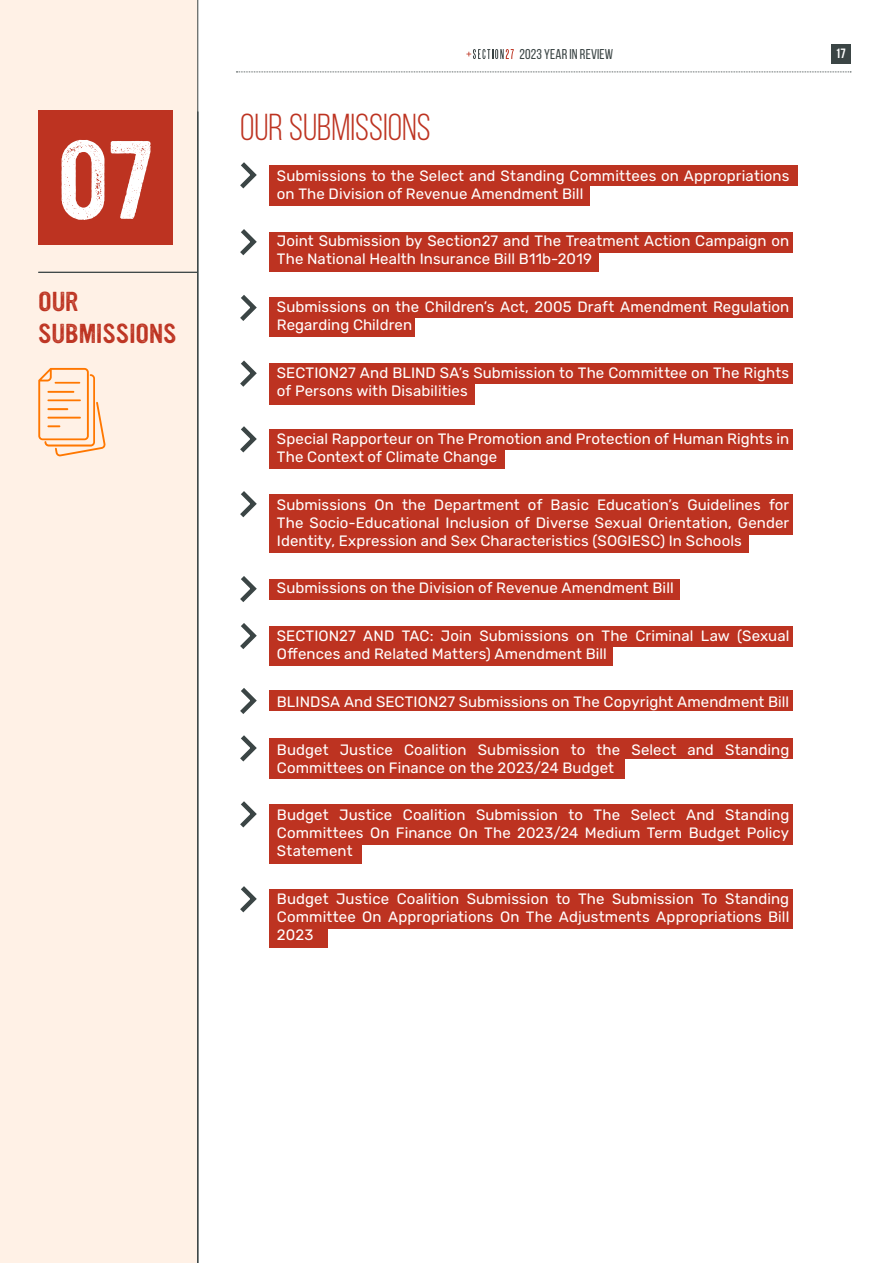
<style>
.page{position:relative;width:893px;height:1263px;background:#fff}
.page>*{position:absolute;margin:0;border:0;box-sizing:border-box;transform-origin:0 0}
.t1{font:97.5px "YWFT Ultramagnetic Rough Regular One";color:#fff}
.t2{font:37.5px "Bebas Neue";color:#bd3321}
.t3{font:24px/31.5px "YWFT Ultramagnetic Rough Regular One";letter-spacing:-.01em;color:#bd3321}
.t4{font:15px/18px "Rubik";letter-spacing:.005em;color:#fff}
.t5{font:14.25px "Bebas Neue";letter-spacing:.01em;color:#3b4545}
.t6{font:700 13.5px "Bebas Neue";color:#fff}
</style>
<div class="page">
<div style="left:0;top:0;width:198px;height:1263px;background:#fff1e6"></div>
<div style="left:269px;top:316px;width:146px;height:21px;background:#bd3321"></div>
<div style="left:269px;top:165px;width:529px;height:21px;background:#bd3321"></div>
<div style="left:269px;top:185px;width:321px;height:21px;background:#bd3321"></div>
<div style="left:269px;top:232px;width:524px;height:20px;background:#bd3321"></div>
<div style="left:269px;top:251px;width:330px;height:20px;background:#bd3321"></div>
<div style="left:269px;top:298px;width:524px;height:20px;background:#bd3321"></div>
<div style="left:269px;top:363px;width:524px;height:21px;background:#bd3321"></div>
<div style="left:269px;top:429px;width:524px;height:20px;background:#bd3321"></div>
<div style="left:269px;top:494px;width:524px;height:20px;background:#bd3321"></div>
<div style="left:269px;top:579px;width:411px;height:20px;background:#bd3321"></div>
<div style="left:269px;top:626px;width:524px;height:20px;background:#bd3321"></div>
<div style="left:269px;top:691px;width:524px;height:20px;background:#bd3321"></div>
<div style="left:269px;top:738px;width:524px;height:20px;background:#bd3321"></div>
<div style="left:269px;top:804px;width:524px;height:20px;background:#bd3321"></div>
<div style="left:269px;top:889px;width:524px;height:20px;background:#bd3321"></div>
<div style="left:269px;top:908px;width:524px;height:20px;background:#bd3321"></div>
<div style="left:269px;top:927px;width:59px;height:20px;background:#bd3321"></div>
<div style="left:269px;top:824px;width:524px;height:21px;background:#bd3321"></div>
<div style="left:269px;top:843px;width:92px;height:21px;background:#bd3321"></div>
<div style="left:269px;top:758px;width:356px;height:21px;background:#bd3321"></div>
<div style="left:269px;top:645px;width:344px;height:20px;background:#bd3321"></div>
<div style="left:269px;top:514px;width:524px;height:21px;background:#bd3321"></div>
<div style="left:269px;top:532px;width:479px;height:20px;background:#bd3321"></div>
<div style="left:269px;top:448px;width:236px;height:21px;background:#bd3321"></div>
<div style="left:269px;top:384px;width:206px;height:20px;background:#bd3321"></div>
<div style="left:831px;top:44px;width:19px;height:20px;background:#3b4545"></div>
<div style="left:38px;top:111px;width:135px;height:134px;background:#bd3321"></div>
<hr style="left:38px;top:272px;width:160px;height:1px;background:#3b4545">
<hr style="left:198px;top:0;width:1px;height:1263px;background:#3b4545">
<svg style="left:240px;top:162px;width:17px;height:27px"></svg>
<svg style="left:240px;top:229px;width:17px;height:27px"></svg>
<svg style="left:240px;top:295px;width:17px;height:26px"></svg>
<svg style="left:240px;top:360px;width:17px;height:27px"></svg>
<svg style="left:240px;top:426px;width:17px;height:27px"></svg>
<svg style="left:240px;top:491px;width:17px;height:27px"></svg>
<svg style="left:240px;top:576px;width:17px;height:26px"></svg>
<svg style="left:240px;top:623px;width:17px;height:26px"></svg>
<svg style="left:240px;top:688px;width:17px;height:26px"></svg>
<svg style="left:240px;top:735px;width:17px;height:27px"></svg>
<svg style="left:240px;top:801px;width:17px;height:27px"></svg>
<svg style="left:240px;top:886px;width:17px;height:27px"></svg>
<svg style="left:38px;top:368px;width:68px;height:88px"></svg>
<svg style="left:466px;top:49px;width:48px;height:10px"></svg>
<svg style="left:236px;top:72px;width:615px;height:1px"></svg>
<h1 class="t1" style="left:56px;top:128px;width:100px">0 71</h1>
<h3 class="t3" style="left:38px;top:287px;width:140px">OUR<br>SUBMISSIONS</h3>
<p class="t5" style="left:519px;top:46px;width:95px">2023 YEAR IN REVIEW</p>
<h2 class="t2" style="left:240px;top:107px;width:192px">OUR SUBMISSIONS</h2>
<p class="t4" style="left:277px;top:167px;width:514px">Submissions to the Select and Standing Committees on Appropriations on The Division of Revenue Amendment Bill</p>
<p class="t4" style="left:277px;top:233px;width:514px">Joint Submission by Section27 and The Treatment Action Campaign on<br>The National Health Insurance Bill B11b-2019</p>
<p class="t4" style="left:277px;top:298px;width:514px">Submissions on the Children’s Act, 2005 Draft Amendment Regulation<br>Regarding Children</p>
<p class="t4" style="left:277px;top:364px;width:514px">SECTION27 And BLIND SA’s Submission to The Committee on The Rights of Persons with Disabilities</p>
<p class="t4" style="left:277px;top:430px;width:514px">Special Rapporteur on The Promotion and Protection of Human Rights in<br>The Context of Climate Change</p>
<p class="t4" style="left:277px;top:496px;width:514px;text-align:justify">Submissions On the Department of Basic Education’s Guidelines for The Socio-Educational Inclusion of Diverse Sexual Orientation, Gender Identity, Expression and Sex Characteristics (SOGIESC) In Schools</p>
<p class="t4" style="left:277px;top:579px;width:398px">Submissions on the Division of Revenue Amendment Bill</p>
<p class="t4" style="left:277px;top:627px;width:514px">SECTION27 AND TAC: Join Submissions on The Criminal Law (Sexual<br>Offences and Related Matters) Amendment Bill</p>
<p class="t4" style="left:277px;top:693px;width:514px">BLINDSA And SECTION27 Submissions on The Copyright Amendment Bill</p>
<p class="t4" style="left:277px;top:741px;width:514px">Budget Justice Coalition Submission to the Select and Standing<br>Committees on Finance on the 2023/24 Budget</p>
<p class="t4" style="left:277px;top:806px;width:514px;text-align:justify">Budget Justice Coalition Submission to The Select And Standing Committees On Finance On The 2023/24 Medium Term Budget Policy Statement</p>
<p class="t4" style="left:277px;top:890px;width:514px;text-align:justify">Budget Justice Coalition Submission to The Submission To Standing Committee On Appropriations On The Adjustments Appropriations Bill 2023</p>
<p class="t6" style="left:835px;top:46px;width:12px">17</p>
</div>
